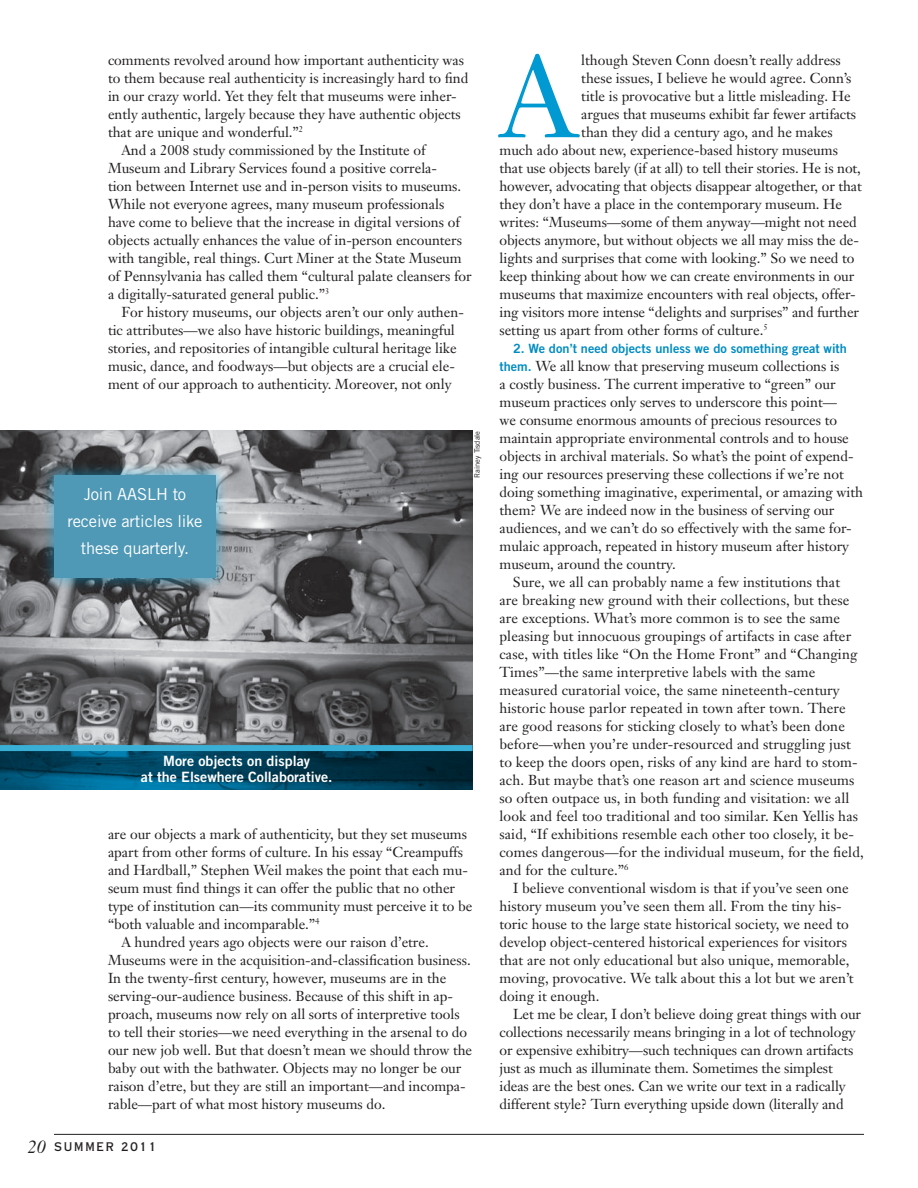
<style>
.page{position:relative;width:918px;height:1188px;background:#fff}
.page>*{position:absolute;margin:0;border:0;box-sizing:border-box;transform-origin:0 0}
.Body_Janson{font:115.2px "Janson Text";color:#0099d2}
.t1{font:italic 18px "Janson Text";color:#231f20}
.Trade_Bold2_14_16{font:16.5px/27px "Trade Gothic";letter-spacing:-.01em;color:#fff;text-align:center}
.Body_Janson-2{font:14.25px/18px "Janson Text";color:#231f20}
.t2{font:14.25px/16.5px "Trade Gothic Bold Two";color:#fff;text-align:center}
.Body_Janson-3{font:12.75px "Trade Gothic Bold Two";color:#008cc2}
.t3{font:12px "Copperplate Thirty AB";letter-spacing:.15em;color:#231f20}
.caption_credit{font:7.5px "Trade Gothic";color:#231f20}
.s1{font-family:"Trade Gothic Bold Two";font-size:12.75px;color:#008cc2}
</style>
<div class="page">
<hr style="left:54px;top:1134px;width:810px;height:1px;background:#231f20">
<img style="left:0;top:430px;width:472px;height:315px">
<svg style="left:0;top:751px;width:472px;height:39px;background:#00435e"></svg>
<div style="left:0;top:745px;width:472px;height:6px;background:#3aafd6"></div>
<div style="left:38px;top:460px;width:190px;height:131px;background:#00a6e4;opacity:.5"></div>
<div style="left:54px;top:475px;width:162px;height:103px;background:#4f99b6"></div>
<p class="Body_Janson-2" style="left:108px;top:51px;width:362px">comments revolved around how important authenticity was to them because real authenticity is increasingly hard to find in our crazy world. Yet they felt that museums were inher&shy;ently authentic, largely because they have authentic objects that are unique and wonderful.”<sup>2</sup></p>
<p class="Body_Janson-2" style="left:108px;top:141px;width:365px;text-indent:13px">And a 2008 study commissioned by the Institute of Museum and Library Services found a positive correla-<br>tion between Internet use and in-person visits to museums.<br>While not everyone agrees, many museum professionals have come to believe that the increase in digital versions of objects actually enhances the value of in-person encounters with tangible, real things. Curt Miner at the State Museum of Pennsylvania has called them “cultural palate cleansers for a digitally-saturated general public.”<sup>3</sup></p>
<p class="Body_Janson-2" style="left:108px;top:303px;width:357px;text-indent:13px">For history museums, our objects aren’t our only authen&shy;tic attributes—we also have historic buildings, meaningful stories, and repositories of intangible cultural heritage like music, dance, and foodways—but objects are a crucial ele&shy;ment of our approach to authenticity. Moreover, not only</p>
<p class="Trade_Bold2_14_16" style="left:67px;top:481px;width:137px">Join AASLH to receive articles like these quarterly.</p>
<p class="t2" style="left:141px;top:752px;width:193px">More objects on display<br>at the Elsewhere Collaborative.</p>
<p class="caption_credit" style="left:473px;top:478px;width:49px;rotate:-90deg">Rainey Tisdale</p>
<p class="Body_Janson-2" style="left:108px;top:825px;width:366px">are our objects a mark of authenticity, but they set museums apart from other forms of culture. In his essay “Creampuffs and Hardball,” Stephen Weil makes the point that each mu&shy;seum must find things it can offer the public that no other type of institution can—its community must perceive it to be “both valuable and incomparable.”<sup>4</sup></p>
<p class="Body_Janson-2" style="left:108px;top:933px;width:366px;text-indent:13px">A hundred years ago objects were our raison d’etre.<br>Museums were in the acquisition-and-classification business.<br>In the twenty-first century, however, museums are in the serving-our-audience business. Because of this shift in ap&shy;proach, museums now rely on all sorts of interpretive tools to tell their stories—we need everything in the arsenal to do our new job well. But that doesn’t mean we should throw the baby out with the bathwater. Objects may no longer be our raison d’etre, but they are still an important—and incompa&shy;rable—part of what most history museums do.</p>
<p class="t1" style="left:27px;top:1135px;width:20px">20</p>
<p class="t3" style="left:54px;top:1140px;width:104px">SUMMER 2011</p>
<p class="Body_Janson" style="left:500px;top:24px;width:78px">A</p>
<p class="Body_Janson-2" style="left:581px;top:51px;width:261px">lthough Steven Conn doesn’t really address</p>
<p class="Body_Janson-2" style="left:581px;top:69px;width:271px">these issues, I believe he would agree. Conn’s</p>
<p class="Body_Janson-2" style="left:581px;top:87px;width:271px">title is provocative but a little misleading. He</p>
<p class="Body_Janson-2" style="left:581px;top:105px;width:276px">argues that museums exhibit far fewer artifacts</p>
<p class="Body_Janson-2" style="left:581px;top:123px;width:253px">than they did a century ago, and he makes</p>
<p class="Body_Janson-2" style="left:500px;top:141px;width:340px">much ado about new, experience-based history museums</p>
<p class="Body_Janson-2" style="left:500px;top:159px;width:363px">that use objects barely (if at all) to tell their stories. He is not,</p>
<p class="Body_Janson-2" style="left:500px;top:177px;width:364px">however, advocating that objects disappear altogether, or that</p>
<p class="Body_Janson-2" style="left:500px;top:195px;width:344px">they don’t have a place in the contemporary museum. He</p>
<p class="Body_Janson-2" style="left:500px;top:213px;width:359px">writes: “Museums—some of them anyway—might not need</p>
<p class="Body_Janson-2" style="left:500px;top:231px;width:361px">objects anymore, but without objects we all may miss the de-</p>
<p class="Body_Janson-2" style="left:500px;top:249px;width:357px">lights and surprises that come with looking.” So we need to</p>
<p class="Body_Janson-2" style="left:500px;top:267px;width:356px">keep thinking about how we can create environments in our</p>
<p class="Body_Janson-2" style="left:500px;top:285px;width:358px">museums that maximize encounters with real objects, offer-</p>
<p class="Body_Janson-2" style="left:500px;top:303px;width:361px">ing visitors more intense “delights and surprises” and further</p>
<p class="Body_Janson-2" style="left:500px;top:321px;width:270px">setting us apart from other forms of culture.<sup>5</sup></p>
<p class="Body_Janson-3" style="left:513px;top:341px;width:335px">2. We don’t need objects unless we do something great with</p>
<p class="Body_Janson-2" style="left:499px;top:357px;width:365px"><span class="s1">them.</span> We all know that preserving museum collections is<br>a costly business. The current imperative to “green” our museum practices only serves to underscore this point—<br>we consume enormous amounts of precious resources to maintain appropriate environmental controls and to house objects in archival materials. So what’s the point of expend&shy;ing our resources preserving these collections if we’re not doing something imaginative, experimental, or amazing with them? We are indeed now in the business of serving our audiences, and we can’t do so effectively with the same for&shy;mulaic approach, repeated in history museum after history museum, around the country.</p>
<p class="Body_Janson-2" style="left:499px;top:573px;width:366px;text-indent:13px">Sure, we all can probably name a few institutions that<br>are breaking new ground with their collections, but these are exceptions. What’s more common is to see the same pleasing but innocuous groupings of artifacts in case after case, with titles like “On the Home Front” and “Changing Times”—the same interpretive labels with the same measured curatorial voice, the same nineteenth-century historic house parlor repeated in town after town. There are good reasons for sticking closely to what’s been done before—when you’re under-resourced and struggling just to keep the doors open, risks of any kind are hard to stom&shy;ach. But maybe that’s one reason art and science museums so often outpace us, in both funding and visitation: we all look and feel too traditional and too similar. Ken Yellis has said, “If exhibitions resemble each other too closely, it be&shy;comes dangerous—for the individual museum, for the field, and for the culture.”<sup>6</sup></p>
<p class="Body_Janson-2" style="left:500px;top:879px;width:356px;text-indent:13px">I believe conventional wisdom is that if you’ve seen one history museum you’ve seen them all. From the tiny his&shy;toric house to the large state historical society, we need to develop object-centered historical experiences for visitors that are not only educational but also unique, memorable, moving, provocative. We talk about this a lot but we aren’t doing it enough.</p>
<p class="Body_Janson-2" style="left:500px;top:1005px;width:363px;text-indent:13px">Let me be clear, I don’t believe doing great things with our collections necessarily means bringing in a lot of technology or expensive exhibitry—such techniques can drown artifacts just as much as illuminate them. Sometimes the simplest ideas are the best ones. Can we write our text in a radically different style? Turn everything upside down (literally and</p>
</div>
